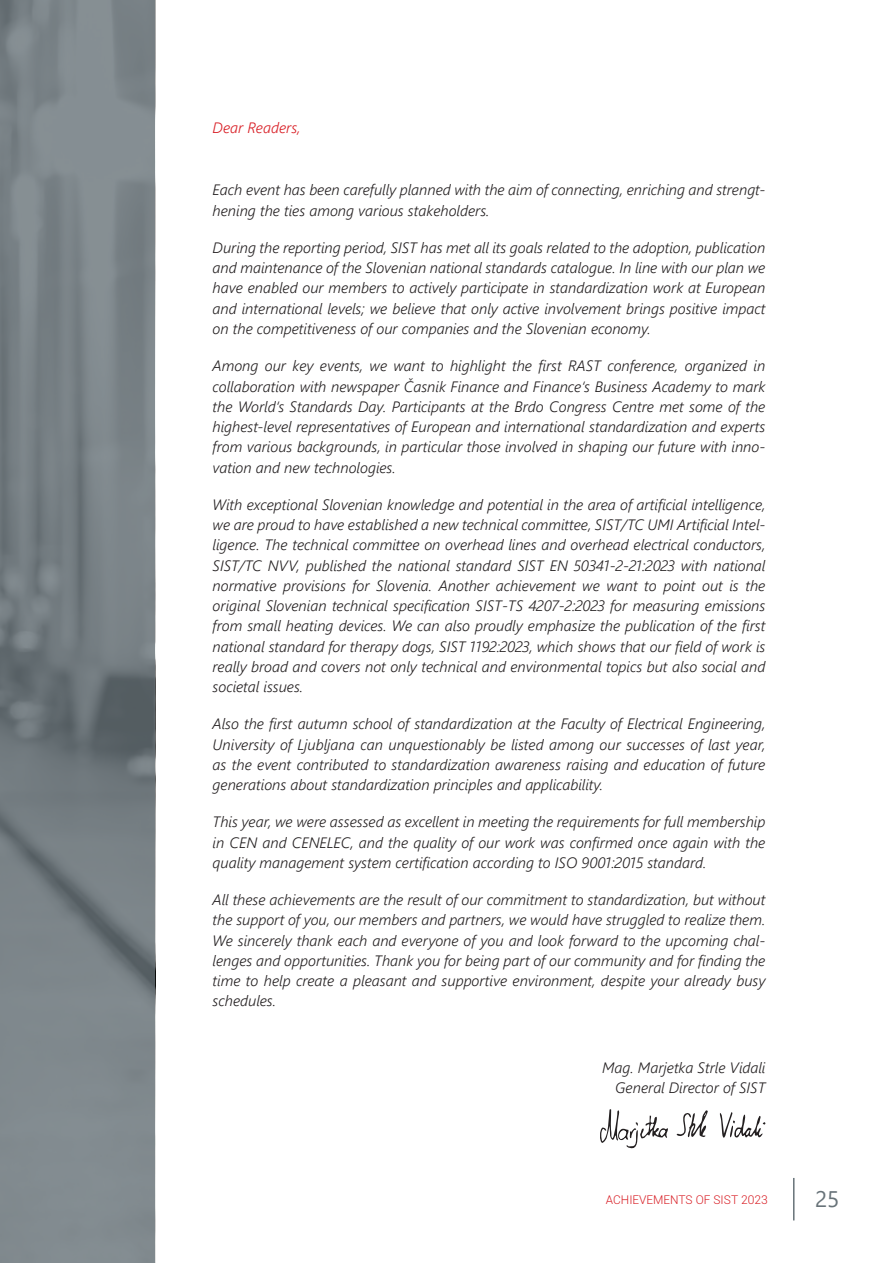
<style>
.page{position:relative;width:893px;height:1263px;background:#fff}
.page>*{position:absolute;margin:0;border:0;box-sizing:border-box;transform-origin:0 0}
.t1{font:22.5px "Segoe UI";color:#687379}
.t2{font:italic 300 15px/20.2px "Segoe UI";color:#231f20;text-align:justify}
.t3{font:italic 300 15px "Segoe UI";color:#d81c23}
.t4{font:300 12px "Roboto";color:#d81c23}
</style>
<div class="page">
<hr style="left:793px;top:1178px;width:1px;height:42px;background:#687379">
<svg style="left:0;top:0;width:155px;height:1263px;fill:#7b8489"></svg>
<svg style="left:677px;top:1110px;width:31px;height:28px"></svg>
<svg style="left:720px;top:1112px;width:45px;height:26px"></svg>
<svg style="left:600px;top:1109px;width:68px;height:39px"></svg>
<p class="t3" style="left:213px;top:114px;width:89px">Dear Readers,</p>
<p class="t2" style="left:213px;top:178px;width:554px">Each event has been carefully planned with the aim of connecting, enriching and strengt&shy;hening the ties among various stakeholders.</p>
<p class="t2" style="left:213px;top:235px;width:554px">During the reporting period, SIST has met all its goals related to the adoption, publication and maintenance of the Slovenian national standards catalogue. In line with our plan we have enabled our members to actively participate in standardization work at European and international levels; we believe that only active involvement brings positive impact on the competitiveness of our companies and the Slovenian economy.</p>
<p class="t2" style="left:213px;top:353px;width:554px">Among our key events, we want to highlight the first RAST conference, organized in collaboration with newspaper Časnik Finance and Finance‘s Business Academy to mark the World‘s Standards Day. Participants at the Brdo Congress Centre met some of the highest-level representatives of European and international standardization and experts from various backgrounds, in particular those involved in shaping our future with inno&shy;vation and new technologies.</p>
<p class="t2" style="left:213px;top:492px;width:554px">With exceptional Slovenian knowledge and potential in the area of artificial intelligence, we are proud to have established a new technical committee, SIST/TC UMI Artificial Intel&shy;ligence. The technical committee on overhead lines and overhead electrical conductors, SIST/TC NVV, published the national standard SIST EN 50341-2-21:2023 with national normative provisions for Slovenia. Another achievement we want to point out is the original Slovenian technical specification SIST-TS 4207-2:2023 for measuring emissions from small heating devices. We can also proudly emphasize the publication of the first national standard for therapy dogs, SIST 1192:2023, which shows that our field of work is really broad and covers not only technical and environmental topics but also social and societal issues.</p>
<p class="t2" style="left:213px;top:711px;width:554px">Also the first autumn school of standardization at the Faculty of Electrical Engineering, University of Ljubljana can unquestionably be listed among our successes of last year, as the event contributed to standardization awareness raising and education of future generations about standardization principles and applicability.</p>
<p class="t2" style="left:213px;top:809px;width:554px">This year, we were assessed as excellent in meeting the requirements for full membership in CEN and CENELEC, and the quality of our work was confirmed once again with the quality management system certification according to ISO 9001:2015 standard.</p>
<p class="t2" style="left:213px;top:887px;width:554px">All these achievements are the result of our commitment to standardization, but without the support of you, our members and partners, we would have struggled to realize them.<br>We sincerely thank each and everyone of you and look forward to the upcoming chal&shy;lenges and opportunities. Thank you for being part of our community and for finding the time to help create a pleasant and supportive environment, despite your already busy schedules.</p>
<p class="t2" style="left:602px;top:1055px;width:165px;text-align:right">Mag. Marjetka Strle Vidali<br>General Director of SIST</p>
<p class="t4" style="left:606px;top:1191px;width:163px">ACHIEVEMENTS OF SIST 2023</p>
<h1 class="t1" style="left:815px;top:1178px;width:26px">25</h1>
</div>
